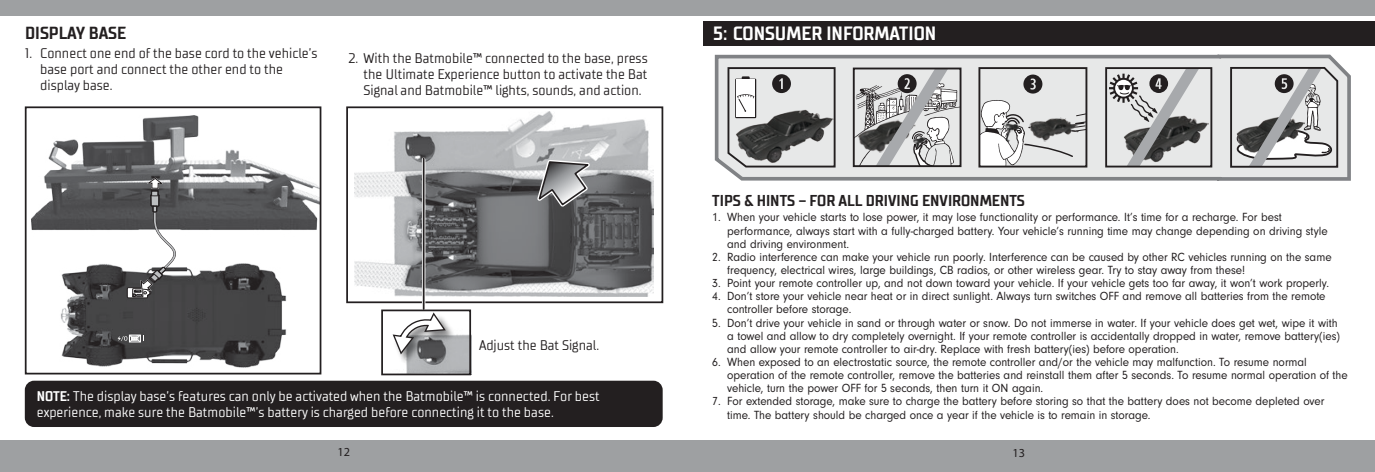
<style>
.page{position:relative;width:1375px;height:472px;background:#fff}
.page>*{position:absolute;margin:0;border:0;box-sizing:border-box;transform-origin:0 0}
.t1{font:700 19.25px "TT Supermolot Condensed";color:#fff}
.t2{font:700 17.5px "TT Supermolot Condensed";color:#231f20}
.t3{font:700 15.75px "TT Supermolot Condensed";color:#231f20}
.t4{font:14px/15.8px "TT Supermolot Condensed";color:#231f20}
.t5{font:14px/15.8px "TT Supermolot Condensed";color:#fff}
.t6{font:12.25px/13.1px "Neuzeit Gro";color:#231f20;scale:.95 1}
.t7{font:12.25px "Myriad Pro";color:#231f20}
.s1{font-weight:700}
</style>
<div class="page">
<div style="left:25px;top:380px;width:637px;height:46px;background:#231f20;border-radius:9px"></div>
<svg style="left:714px;top:54px;width:637px;height:127px;background:#d2d4d4"></svg>
<svg style="left:1228px;top:66px;width:111px;height:102px;background:#b9b9b9"></svg>
<svg style="left:1107px;top:70px;width:102px;height:94px;background:#b2b3b3"></svg>
<div style="left:1104px;top:67px;width:108px;height:100px;border:2px solid #231f20"></div>
<svg style="left:726px;top:66px;width:110px;height:102px;background:#c3c3c3"></svg>
<img style="left:735px;top:108px;width:98px;height:55px">
<svg style="left:855px;top:70px;width:103px;height:94px;background:#b7b7b8"></svg>
<div style="left:852px;top:67px;width:109px;height:100px;border:2px solid #231f20"></div>
<svg style="left:1023px;top:74px;width:19px;height:19px"></svg>
<svg style="left:981px;top:100px;width:103px;height:64px"></svg>
<img style="left:1026px;top:112px;width:52px;height:35px">
<div style="left:978px;top:67px;width:109px;height:100px;border:2px solid #231f20"></div>
<img style="left:31px;top:116px;width:287px;height:114px">
<img style="left:61px;top:263px;width:225px;height:105px">
<svg style="left:117px;top:335px;width:27px;height:7px"></svg>
<svg style="left:127px;top:177px;width:58px;height:121px"></svg>
<img style="left:354px;top:111px;width:299px;height:185px">
<div style="left:25px;top:106px;width:296px;height:268px;border:2px solid #231f20"></div>
<div style="left:346px;top:106px;width:317px;height:197px;border:2px solid #231f20"></div>
<hr style="left:422px;top:159px;width:3px;height:150px;background:#fff">
<hr style="left:423px;top:158px;width:1px;height:151px;background:#231f20">
<img style="left:406px;top:334px;width:62px;height:38px">
<div style="left:381px;top:309px;width:90px;height:66px;border:2px solid #231f20"></div>
<img style="left:400px;top:309px;width:59px;height:55px">
<svg style="left:390px;top:309px;width:58px;height:46px"></svg>
<div style="left:0;top:440px;width:687px;height:31px;background:#9ea0a2"></div>
<div style="left:687px;top:440px;width:687px;height:31px;background:#9ea0a2"></div>
<div style="left:0;top:0;width:687px;height:15px;background:#9ea0a2"></div>
<div style="left:687px;top:0;width:687px;height:15px;background:#9ea0a2"></div>
<div style="left:703px;top:21px;width:671px;height:25px;background:#231f20"></div>
<svg style="left:532px;top:157px;width:61px;height:53px;background:#919294"></svg>
<h2 class="t2" style="left:25px;top:22px;width:102px">DISPLAY BASE</h2>
<p class="t4" style="left:40px;top:45px;width:279px;text-indent:-15px">1. Connect one end of the base cord to the vehicle’s base port and connect the other end to the display base.</p>
<p class="t4" style="left:363px;top:50px;width:285px;text-align:justify;text-indent:-15px">2. With the Batmobile™ connected to the base, press the Ultimate Experience button to activate the Bat Signal and Batmobile™ lights, sounds, and action.</p>
<p class="t4" style="left:479px;top:337px;width:122px">Adjust the Bat Signal.</p>
<p class="t5" style="left:37px;top:388px;width:564px"><span class="s1">NOTE:</span> The display base’s features can only be activated when the Batmobile™ is connected. For best experience, make sure the Batmobile™’s battery is charged before connecting it to the base.</p>
<h1 class="t1" style="left:713px;top:22px;width:224px">5: CONSUMER INFORMATION</h1>
<p class="t3" style="left:712px;top:191px;width:314px">TIPS &amp; HINTS – FOR ALL DRIVING ENVIRONMENTS</p>
<p class="t6" style="left:727px;top:211px;width:633px;text-indent:-15px">1. When your vehicle starts to lose power, it may lose functionality or performance. It’s time for a recharge. For best performance, always start with a fully-charged battery. Your vehicle’s running time may change depending on driving style and driving environment.</p>
<p class="t6" style="left:727px;top:250px;width:637px;text-indent:-15px">2. Radio interference can make your vehicle run poorly. Interference can be caused by other RC vehicles running on the same frequency, electrical wires, large buildings, CB radios, or other wireless gear. Try to stay away from these!</p>
<p class="t6" style="left:712px;top:276px;width:650px">3. Point your remote controller up, and not down toward your vehicle. If your vehicle gets too far away, it won’t work properly.</p>
<p class="t6" style="left:727px;top:289px;width:631px;text-indent:-15px">4. Don’t store your vehicle near heat or in direct sunlight. Always turn switches OFF and remove all batteries from the remote controller before storage.</p>
<p class="t6" style="left:727px;top:316px;width:646px;text-indent:-15px">5. Don’t drive your vehicle in sand or through water or snow. Do not immerse in water. If your vehicle does get wet, wipe it with a towel and allow to dry completely overnight. If your remote controller is accidentally dropped in water, remove battery(ies) and allow your remote controller to air-dry. Replace with fresh battery(ies) before operation.</p>
<p class="t6" style="left:727px;top:355px;width:654px;text-indent:-15px">6. When exposed to an electrostatic source, the remote controller and/or the vehicle may malfunction. To resume normal operation of the remote controller, remove the batteries and reinstall them after 5 seconds. To resume normal operation of the vehicle, turn the power OFF for 5 seconds, then turn it ON again.</p>
<p class="t6" style="left:727px;top:394px;width:630px;text-indent:-15px">7. For extended storage, make sure to charge the battery before storing so that the battery does not become depleted over time. The battery should be charged once a year if the vehicle is to remain in storage.</p>
<p class="t7" style="left:337px;top:444px;width:14px">12</p>
<p class="t7" style="left:1012px;top:445px;width:14px">13</p>
</div>
